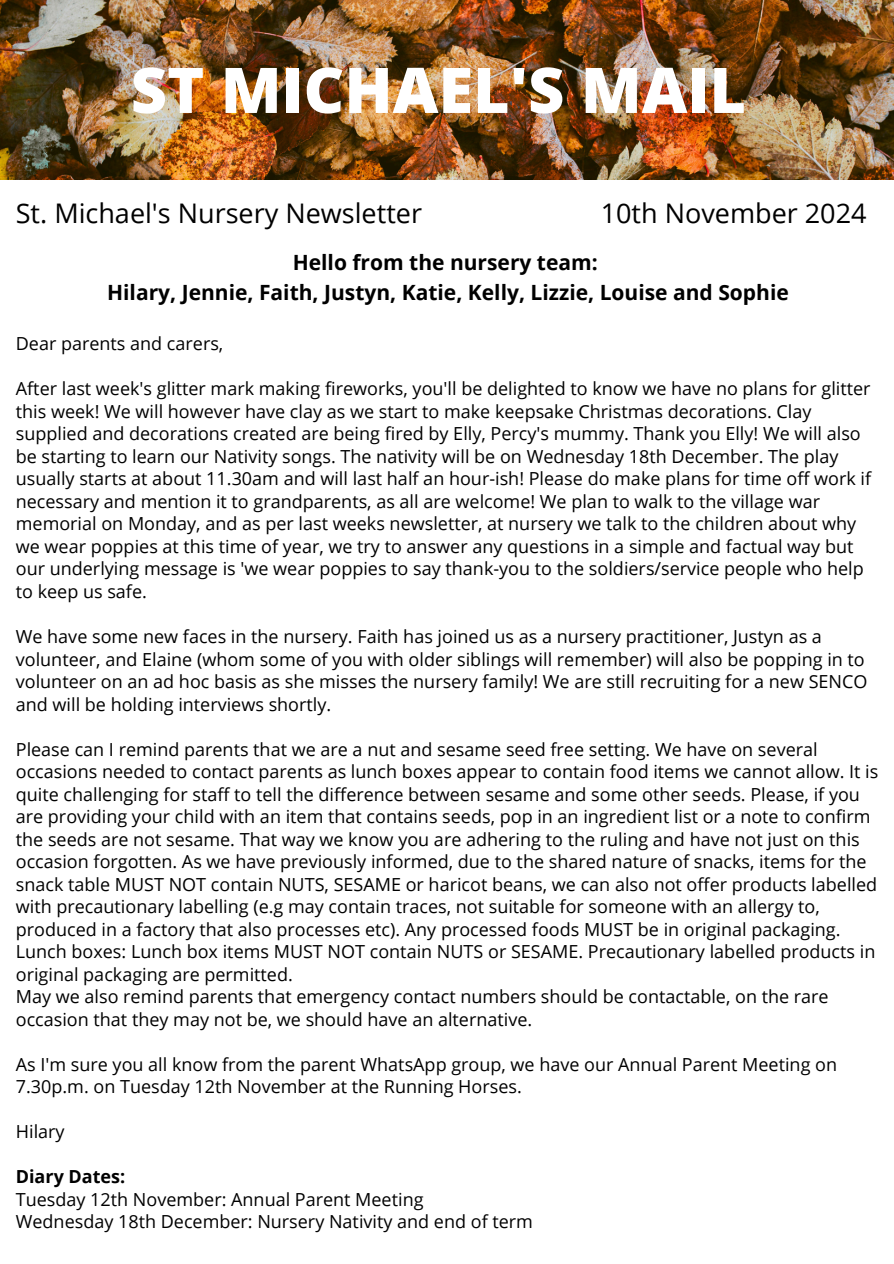
<style>
.page{position:relative;width:894px;height:1264px;background:#fff}
.page>*{position:absolute;margin:0;border:0;box-sizing:border-box;transform-origin:0 0}
.t1{font:800 63px "Open Sans";color:#fff}
.t2{font:27px "Open Sans";color:#000}
.t3{font:700 21px/29.2px "Open Sans";color:#000;text-align:center}
.t4{font:18px/22.5px "Open Sans";color:#000}
.t5{font:700 18px "Open Sans";color:#000}
</style>
<div class="page">
<img style="left:0;top:0;width:893px;height:180px">
<p class="t1" style="left:131px;top:46px;width:616px">ST MICHAEL'S MAIL</p>
<p class="t2" style="left:16px;top:194px;width:407px">St. Michael's Nursery Newsletter</p>
<p class="t2" style="left:600px;top:194px;width:267px">10th November 2024</p>
<p class="t3" style="left:107px;top:248px;width:683px">Hello from the nursery team:<br>Hilary, Jennie, Faith, Justyn, Katie, Kelly, Lizzie, Louise and Sophie</p>
<h1 class="t4" style="left:16px;top:332px;width:209px">Dear parents and carers,</h1>
<h2 class="t4" style="left:16px;top:377px;width:856px">After last week's glitter mark making fireworks, you'll be delighted to know we have no plans for glitter this week! We will however have clay as we start to make keepsake Christmas decorations. Clay supplied and decorations created are being fired by Elly, Percy's mummy. Thank you Elly! We will also be starting to learn our Nativity songs. The nativity will be on Wednesday 18th December. The play usually starts at about 11.30am and will last half an hour-ish! Please do make plans for time off work if necessary and mention it to grandparents, as all are welcome! We plan to walk to the village war memorial on Monday, and as per last weeks newsletter, at nursery we talk to the children about why we wear poppies at this time of year, we try to answer any questions in a simple and factual way but our underlying message is 'we wear poppies to say thank-you to the soldiers/service people who help to keep us safe.</h2>
<h2 class="t4" style="left:16px;top:624px;width:852px">We have some new faces in the nursery. Faith has joined us as a nursery practitioner, Justyn as a volunteer, and Elaine (whom some of you with older siblings will remember) will also be popping in to volunteer on an ad hoc basis as she misses the nursery family! We are still recruiting for a new SENCO and will be holding interviews shortly.</h2>
<h3 class="t4" style="left:16px;top:737px;width:863px">Please can I remind parents that we are a nut and sesame seed free setting. We have on several occasions needed to contact parents as lunch boxes appear to contain food items we cannot allow. It is quite challenging for staff to tell the difference between sesame and some other seeds. Please, if you are providing your child with an item that contains seeds, pop in an ingredient list or a note to confirm the seeds are not sesame. That way we know you are adhering to the ruling and have not just on this occasion forgotten. As we have previously informed, due to the shared nature of snacks, items for the snack table MUST NOT contain NUTS, SESAME or haricot beans, we can also not offer products labelled with precautionary labelling (e.g may contain traces, not suitable for someone with an allergy to, produced in a factory that also processes etc). Any processed foods MUST be in original packaging.<br>Lunch boxes: Lunch box items MUST NOT contain NUTS or SESAME. Precautionary labelled products in original packaging are permitted.</h3>
<p class="t4" style="left:16px;top:984px;width:814px">May we also remind parents that emergency contact numbers should be contactable, on the rare occasion that they may not be, we should have an alternative.</p>
<p class="t4" style="left:16px;top:1052px;width:822px">As I'm sure you all know from the parent WhatsApp group, we have our Annual Parent Meeting on<br>7.30p.m. on Tuesday 12th November at the Running Horses.</p>
<p class="t4" style="left:16px;top:1119px;width:50px">Hilary</p>
<p class="t5" style="left:16px;top:1163px;width:111px">Diary Dates:</p>
<p class="t4" style="left:16px;top:1187px;width:409px">Tuesday 12th November: Annual Parent Meeting</p>
<p class="t4" style="left:16px;top:1209px;width:518px">Wednesday 18th December: Nursery Nativity and end of term</p>
</div>
